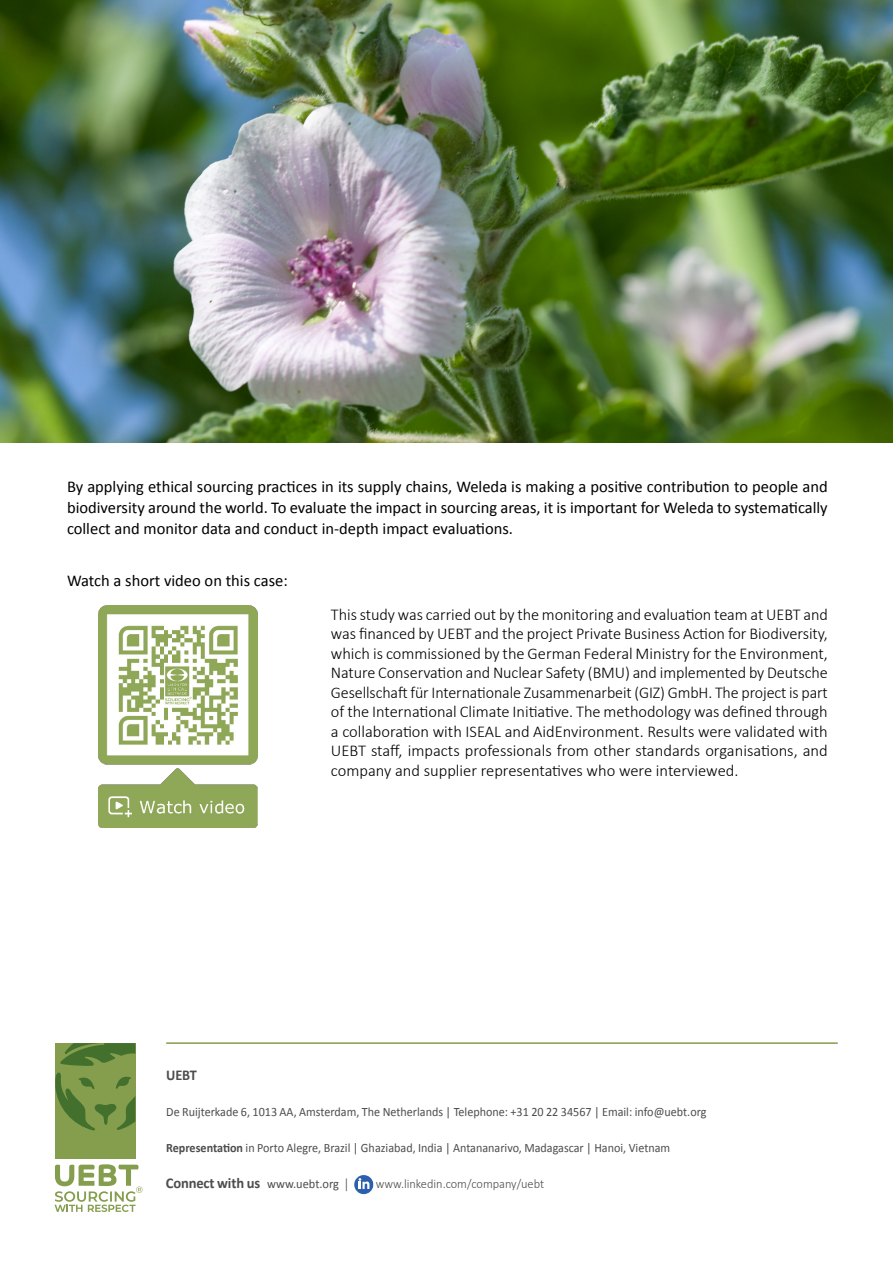
<style>
.page{position:relative;width:893px;height:1263px;background:#fff}
.page>*{position:absolute;margin:0;border:0;box-sizing:border-box;transform-origin:0 0}
.t1{font:300 16.5px/19.5px "Calibri";color:#000;text-align:justify}
.t2{font:16.5px/21px "Calibri";color:#000;text-align:justify}
.t3{font:700 15px "Calibri";letter-spacing:-.01em;color:#4d4d4f}
.t4{font:700 15px "Calibri";letter-spacing:-.01em;color:#4d4d4f;scale:.95 1}
.t5{font:12.75px "Calibri";color:#4d4d4f;scale:.95 1}
.t6{font:300 12.75px "Calibri";color:#4d4d4f}
.s1{font-weight:700}
.s2{font-weight:400;font-size:12.75px}
.s3{font-family:"Univers";font-weight:300;font-size:12.75px}
</style>
<div class="page">
<img style="left:98px;top:605px;width:159px;height:223px">
<img style="left:0;top:0;width:892px;height:443px">
<hr style="left:166px;top:1042px;width:671px;height:2px;background:#839d4b">
<svg style="left:354px;top:1175px;width:19px;height:19px"></svg>
<div style="left:55px;top:1043px;width:80px;height:115px;background:#859e4d"></div>
<svg style="left:55px;top:1072px;width:80px;height:59px"></svg>
<svg style="left:60px;top:1043px;width:75px;height:23px"></svg>
<svg style="left:54px;top:1164px;width:88px;height:48px"></svg>
<p class="t2" style="left:67px;top:475px;width:762px">By applying ethical sourcing practices in its supply chains, Weleda is making a positive contribution to people and biodiversity around the world. To evaluate the impact in sourcing areas, it is important for Weleda to systematically collect and monitor data and conduct in-depth impact evaluations.</p>
<p class="t2" style="left:67px;top:570px;width:222px">Watch a short video on this case:</p>
<p class="t1" style="left:331px;top:604px;width:498px">This study was carried out by the monitoring and evaluation team at UEBT and was financed by UEBT and the project Private Business Action for Biodiversity, which is commissioned by the German Federal Ministry for the Environment, Nature Conservation and Nuclear Safety (BMU) and implemented by Deutsche Gesellschaft für Internationale Zusammenarbeit (GIZ) GmbH. The project is part of the International Climate Initiative. The methodology was defined through a collaboration with ISEAL and AidEnvironment. Results were validated with UEBT staff, impacts professionals from other standards organisations, and company and supplier representatives who were interviewed.</p>
<p class="t4" style="left:166px;top:1064px;width:34px">UEBT</p>
<p class="t5" style="left:166px;top:1103px;width:570px">De Ruijterkade 6, 1013 AA, Amsterdam, The Netherlands | Telephone: +31 20 22 34567 | Email: info@uebt.org</p>
<p class="t5" style="left:166px;top:1139px;width:532px"><span class="s1">Representation</span> in Porto Alegre, Brazil | Ghaziabad, India | Antananarivo, Madagascar | Hanoi, Vietnam</p>
<p class="t3" style="left:166px;top:1172px;width:184px">Connect with us <span class="s2">www.uebt.org</span> <span class="s3">|</span></p>
<p class="t6" style="left:376px;top:1176px;width:170px">www.linkedin.com/company/uebt</p>
</div>
